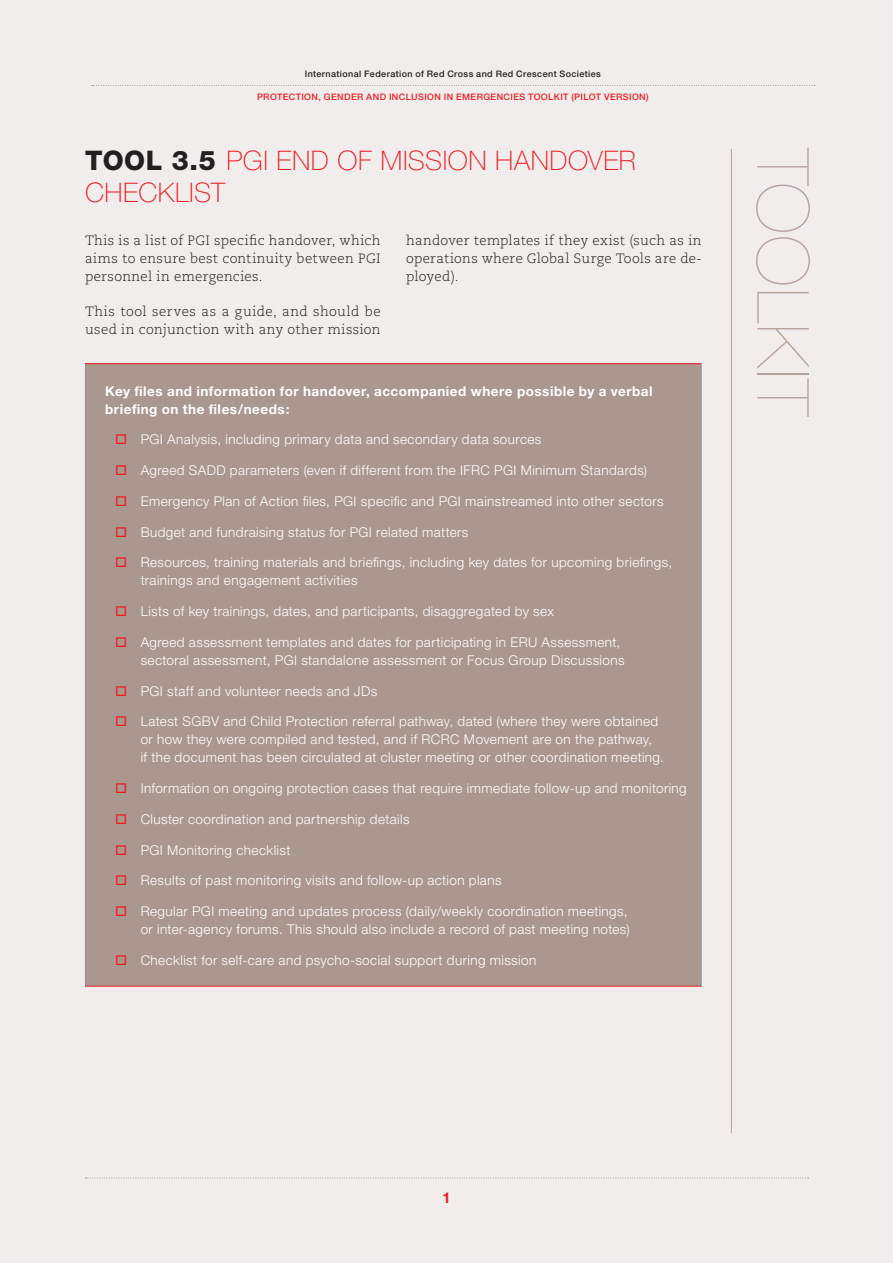
<style>
.page{position:relative;width:893px;height:1263px;background:#f1edec}
.page>*{position:absolute;margin:0;border:0;box-sizing:border-box;transform-origin:0 0}
.t1{font:200 72px "Helvetica Neue LT Std";letter-spacing:.015em;color:#b6a49d}
.t2{font:100 27px/31.5px "Helvetica Neue LT Std";letter-spacing:.02em;color:#ee1d23}
.t3{font:700 15px "Helvetica Neue LT Std";color:#ee1d23}
.t4{font:300 13.5px/18px "Helvetica Neue LT Std";letter-spacing:.03em;color:#fff}
.t5{font:300 13.5px/18px "Caecilia LT Std";letter-spacing:.025em;color:#231f20;text-align:justify}
.t6{font:700 13.5px/18px "Helvetica Neue";letter-spacing:.04em;color:#fff}
.t7{font:500 9px "Helvetica Neue LT Std";letter-spacing:.045em;color:#ee1d23}
.t8{font:500 9px "Helvetica Neue LT Std";letter-spacing:.045em;color:#231f20}
.s1{font-weight:800;color:#231f20}
.s2{color:#ee1d23}
</style>
<div class="page">
<svg style="left:92px;top:85px;width:723px;height:1px"></svg>
<svg style="left:85px;top:1177px;width:723px;height:1px"></svg>
<hr style="left:731px;top:149px;width:1px;height:984px;background:#b6a49d">
<div style="left:85px;top:364px;width:616px;height:622px;background:#aa978f"></div>
<hr style="left:85px;top:364px;width:1px;height:622px;background:#939598">
<hr style="left:701px;top:364px;width:1px;height:622px;background:#939598">
<hr style="left:85px;top:363px;width:617px;height:1px;background:#ee1d23">
<hr style="left:85px;top:986px;width:617px;height:1px;background:#ee1d23">
<p class="t8" style="left:305px;top:68px;width:298px">International Federation of Red Cross and Red Crescent Societies</p>
<p class="t7" style="left:257px;top:92px;width:393px">PROTECTION, GENDER AND INCLUSION IN EMERGENCIES TOOLKIT (PILOT VERSION)</p>
<h2 class="t2" style="left:85px;top:145px;width:552px"><span class="s1">TOOL 3.5</span> PGI END OF MISSION HANDOVER<br>CHECKLIST</h2>
<p class="t5" style="left:85px;top:232px;width:297px">This is a list of PGI specific handover, which aims to ensure best continuity between PGI personnel in emergencies.</p>
<p class="t5" style="left:85px;top:303px;width:297px">This tool serves as a guide, and should be used in conjunction with any other mission</p>
<p class="t5" style="left:406px;top:232px;width:297px">handover templates if they exist (such as in operations where Global Surge Tools are de&shy;ployed).</p>
<p class="t6" style="left:105px;top:381px;width:549px">Key files and information for handover, accompanied where possible by a verbal briefing on the files/needs:</p>
<p class="t4" style="left:115px;top:430px;width:428px"><span class="s2">□</span> PGI Analysis, including primary data and secondary data sources</p>
<p class="t4" style="left:115px;top:461px;width:533px"><span class="s2">□</span> Agreed SADD parameters (even if different from the IFRC PGI Minimum Standards)</p>
<p class="t4" style="left:115px;top:492px;width:550px"><span class="s2">□</span> Emergency Plan of Action files, PGI specific and PGI mainstreamed into other sectors</p>
<p class="t4" style="left:115px;top:522px;width:355px"><span class="s2">□</span> Budget and fundraising status for PGI related matters</p>
<p class="t4" style="left:141px;top:553px;width:533px;text-indent:-26px"><span class="s2">□</span> Resources, training materials and briefings, including key dates for upcoming briefings, trainings and engagement activities</p>
<p class="t4" style="left:115px;top:602px;width:440px"><span class="s2">□</span> Lists of key trainings, dates, and participants, disaggregated by sex</p>
<p class="t4" style="left:141px;top:633px;width:485px;text-indent:-26px"><span class="s2">□</span> Agreed assessment templates and dates for participating in ERU Assessment, sectoral assessment, PGI standalone assessment or Focus Group Discussions</p>
<p class="t4" style="left:115px;top:681px;width:263px"><span class="s2">□</span> PGI staff and volunteer needs and JDs</p>
<p class="t4" style="left:141px;top:712px;width:525px;text-indent:-26px"><span class="s2">□</span> Latest SGBV and Child Protection referral pathway, dated (where they were obtained or how they were compiled and tested, and if RCRC Movement are on the pathway,<br>if the document has been circulated at cluster meeting or other coordination meeting.</p>
<p class="t4" style="left:115px;top:779px;width:573px"><span class="s2">□</span> Information on ongoing protection cases that require immediate follow-up and monitoring</p>
<p class="t4" style="left:115px;top:810px;width:296px"><span class="s2">□</span> Cluster coordination and partnership details</p>
<p class="t4" style="left:115px;top:840px;width:177px"><span class="s2">□</span> PGI Monitoring checklist</p>
<p class="t4" style="left:115px;top:871px;width:388px"><span class="s2">□</span> Results of past monitoring visits and follow-up action plans</p>
<p class="t4" style="left:115px;top:902px;width:516px;text-align:right"><span class="s2">□</span> Regular PGI meeting and updates process (daily/weekly coordination meetings, or inter-agency forums. This should also include a record of past meeting notes)</p>
<p class="t4" style="left:115px;top:951px;width:423px"><span class="s2">□</span> Checklist for self-care and psycho-social support during mission</p>
<h1 class="t1" style="left:824px;top:149px;width:271px;rotate:90deg">TOOLKIT</h1>
<p class="t3" style="left:442px;top:1188px;width:10px">1</p>
</div>
